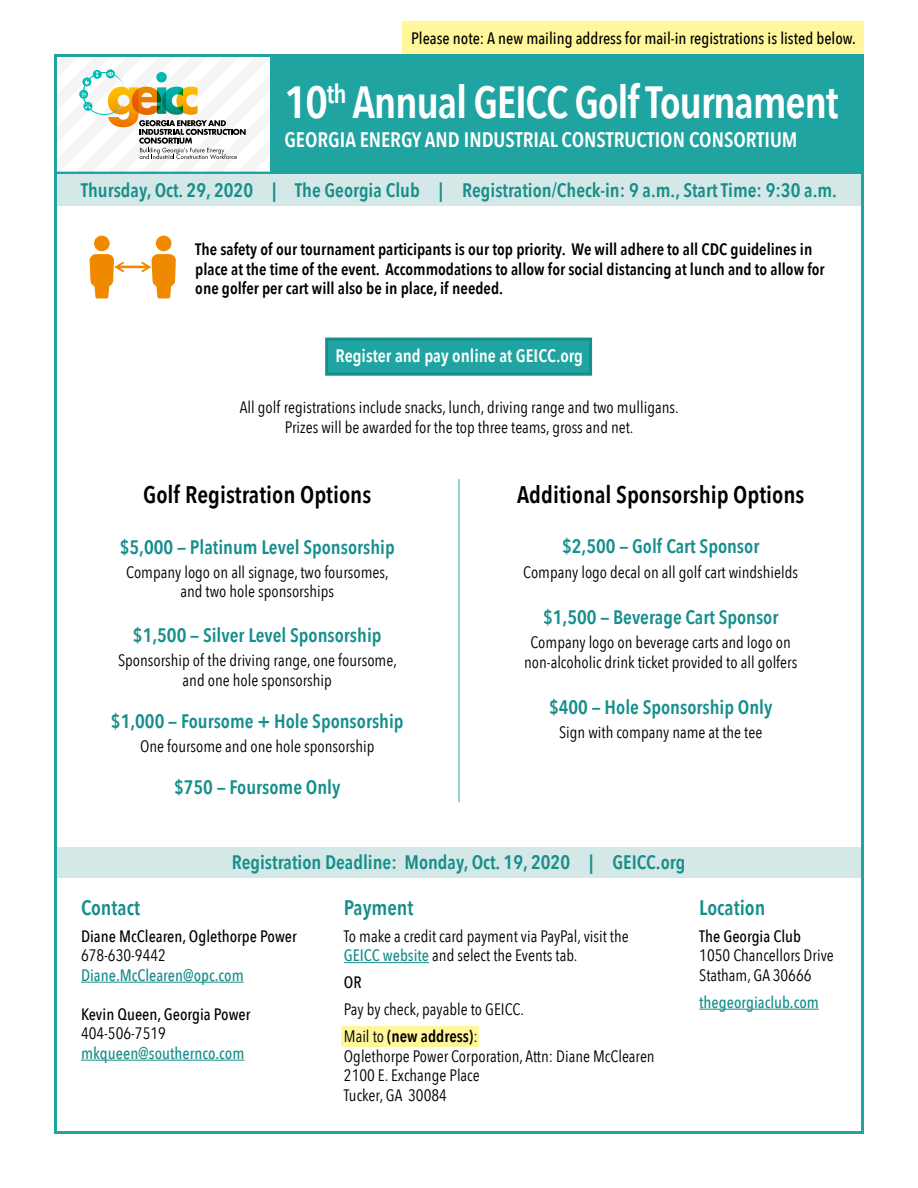
<style>
.page{position:relative;width:918px;height:1188px;background:#fff}
.page>*{position:absolute;margin:0;border:0;box-sizing:border-box;transform-origin:0 0}
.t1{font:600 45px "Avenir Next Condensed";letter-spacing:-.03em;color:#fff}
.t2{font:600 24px "Avenir Next Condensed";color:#000}
.t3{font:600 21px "Avenir Next Condensed";color:#fff}
.t4{font:600 21px "Avenir Next Condensed";color:#168e8b}
.t5{font:600 19.5px "Avenir Next Condensed";color:#168e8b}
.t6{font:600 18px "Avenir Next Condensed";color:#fff}
.t7{font:16.5px/19.5px "Avenir Next Condensed";color:#000}
.t8{font:600 16.5px/19.5px "Avenir Next Condensed";color:#000}
.t9{font:500 16.5px "Avenir Next Condensed";color:#000}
.t10{font:500 16.5px "Avenir Next Condensed";color:#168e8b}
.s1{font-weight:500;color:#168e8b}
.s2{font-weight:600}
</style>
<div class="page">
<div style="left:341px;top:1026px;width:137px;height:21px;background:#fff799"></div>
<div style="left:271px;top:54px;width:593px;height:121px;background:#20a4a1"></div>
<svg style="left:58px;top:58px;width:213px;height:114px"></svg>
<hr style="left:54px;top:172px;width:338px;height:3px;background:#20a4a1">
<div style="left:54px;top:175px;width:810px;height:31px;background:#d4e8e7"></div>
<hr style="left:81px;top:982px;width:163px;height:1px;background:#168e8b">
<hr style="left:81px;top:1060px;width:163px;height:1px;background:#168e8b">
<hr style="left:344px;top:962px;width:85px;height:1px;background:#168e8b">
<hr style="left:699px;top:1009px;width:120px;height:1px;background:#168e8b">
<div style="left:325px;top:338px;width:267px;height:38px;background:#20a4a1;border:3px solid #168e8b"></div>
<div style="left:56px;top:847px;width:806px;height:31px;background:#d4e8e7"></div>
<hr style="left:459px;top:479px;width:1px;height:323px;background:#20a4a1">
<div style="left:402px;top:21px;width:462px;height:33px;background:#fff799"></div>
<div style="left:94px;top:236px;width:16px;height:15px;background:#ef8a00;border-radius:50%"></div>
<svg style="left:89px;top:254px;width:87px;height:44px"></svg>
<div style="left:156px;top:236px;width:15px;height:15px;background:#ef8a00;border-radius:50%"></div>
<p class="t9" style="left:411px;top:28px;width:446px">Please note: A new mailing address for mail-in registrations is listed below.</p>
<h1 class="t1" style="left:284px;top:64px;width:556px">10<sup>th</sup> Annual GEICC Golf Tournament</h1>
<p class="t3" style="left:284px;top:121px;width:515px">GEORGIA ENERGY AND INDUSTRIAL CONSTRUCTION CONSORTIUM</p>
<p class="t5" style="left:81px;top:173px;width:758px">Thursday, Oct. 29, 2020 | The Georgia Club | Registration/Check-in: 9 a.m., Start Time: 9:30 a.m.</p>
<p class="t8" style="left:195px;top:239px;width:631px">The safety of our tournament participants is our top priority. We will adhere to all CDC guidelines in place at the time of the event. Accommodations to allow for social distancing at lunch and to allow for one golfer per cart will also be in place, if needed.</p>
<p class="t6" style="left:336px;top:340px;width:249px">Register and pay online at GEICC.org</p>
<p class="t7" style="left:240px;top:397px;width:440px;text-align:center">All golf registrations include snacks, lunch, driving range and two mulligans.<br>Prizes will be awarded for the top three teams, gross and net.</p>
<h2 class="t2" style="left:143px;top:474px;width:230px">Golf Registration Options</h2>
<p class="t5" style="left:120px;top:530px;width:276px">$5,000 — Platinum Level Sponsorship</p>
<p class="t7" style="left:126px;top:561px;width:264px;text-align:center">Company logo on all signage, two foursomes, and two hole sponsorships</p>
<p class="t5" style="left:133px;top:618px;width:250px">$1,500 — Silver Level Sponsorship</p>
<p class="t7" style="left:118px;top:650px;width:280px;text-align:center">Sponsorship of the driving range, one foursome, and one hole sponsorship</p>
<p class="t5" style="left:111px;top:704px;width:294px">$1,000 — Foursome + Hole Sponsorship</p>
<p class="t7" style="left:140px;top:735px;width:236px">One foursome and one hole sponsorship</p>
<p class="t5" style="left:174px;top:770px;width:168px">$750 — Foursome Only</p>
<h2 class="t2" style="left:517px;top:474px;width:289px">Additional Sponsorship Options</h2>
<p class="t5" style="left:562px;top:530px;width:199px">$2,500 — Golf Cart Sponsor</p>
<p class="t7" style="left:523px;top:561px;width:276px">Company logo decal on all golf cart windshields</p>
<p class="t5" style="left:543px;top:600px;width:237px">$1,500 — Beverage Cart Sponsor</p>
<p class="t7" style="left:524px;top:632px;width:275px;text-align:center">Company logo on beverage carts and logo on non-alcoholic drink ticket provided to all golfers</p>
<p class="t5" style="left:549px;top:690px;width:225px">$400 — Hole Sponsorship Only</p>
<p class="t7" style="left:559px;top:722px;width:205px">Sign with company name at the tee</p>
<p class="t5" style="left:232px;top:845px;width:455px">Registration Deadline: Monday, Oct. 19, 2020 | GEICC.org</p>
<p class="t4" style="left:81px;top:889px;width:61px">Contact</p>
<p class="t9" style="left:81px;top:926px;width:217px">Diane McClearen, Oglethorpe Power</p>
<p class="t7" style="left:81px;top:945px;width:87px">678-630-9442</p>
<p class="t10" style="left:81px;top:965px;width:164px">Diane.McClearen@opc.com</p>
<p class="t9" style="left:81px;top:1004px;width:171px">Kevin Queen, Georgia Power</p>
<p class="t7" style="left:81px;top:1023px;width:87px">404-506-7519</p>
<p class="t10" style="left:81px;top:1043px;width:165px">mkqueen@southernco.com</p>
<p class="t4" style="left:344px;top:889px;width:71px">Payment</p>
<p class="t7" style="left:344px;top:926px;width:286px">To make a credit card payment via PayPal, visit the<br><span class="s1">GEICC website</span> and select the Events tab.</p>
<p class="t9" style="left:344px;top:973px;width:19px">OR</p>
<p class="t7" style="left:344px;top:995px;width:182px;line-height:27px">Pay by check, payable to GEICC.<br>Mail to <span class="s2">(new address)</span>:</p>
<p class="t7" style="left:344px;top:1046px;width:312px">Oglethorpe Power Corporation, Attn: Diane McClearen<br>2100 E. Exchange Place<br>Tucker, GA 30084</p>
<p class="t4" style="left:699px;top:889px;width:68px">Location</p>
<p class="t9" style="left:699px;top:926px;width:103px">The Georgia Club</p>
<p class="t7" style="left:699px;top:945px;width:136px">1050 Chancellors Drive<br>Statham, GA 30666</p>
<p class="t10" style="left:699px;top:992px;width:121px">thegeorgiaclub.com</p>
</div>
